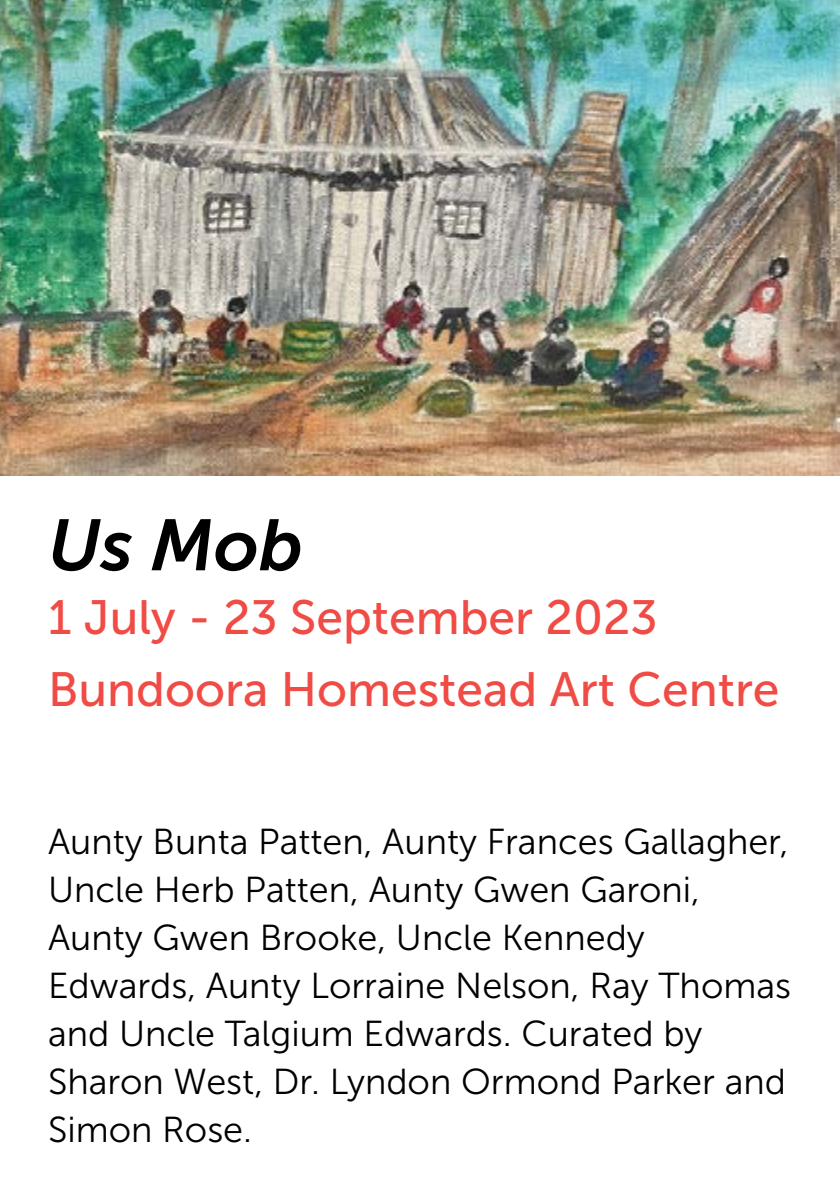
<style>
.page{position:relative;width:840px;height:1191px;background:#fff}
.page>*{position:absolute;margin:0;border:0;box-sizing:border-box;transform-origin:0 0}
.t1{font:italic 72px "Museo Sans 700";color:#000}
.t2{font:48px/72px "Museo Sans 500";color:#f04b45}
.t3{font:36px/48px "Museo Sans 300";color:#000}
</style>
<div class="page">
<img style="left:0;top:0;width:839px;height:475px">
<h1 class="t1" style="left:48px;top:505px;width:256px">Us Mob</h1>
<h1 class="t2" style="left:48px;top:582px;width:732px">1 July - 23 September 2023<br>Bundoora Homestead Art Centre</h1>
<h2 class="t3" style="left:48px;top:818px;width:744px">Aunty Bunta Patten, Aunty Frances Gallagher, Uncle Herb Patten, Aunty Gwen Garoni, Aunty Gwen Brooke, Uncle Kennedy Edwards, Aunty Lorraine Nelson, Ray Thomas and Uncle Talgium Edwards. Curated by Sharon West, Dr. Lyndon Ormond Parker and Simon Rose.</h2>
</div>
